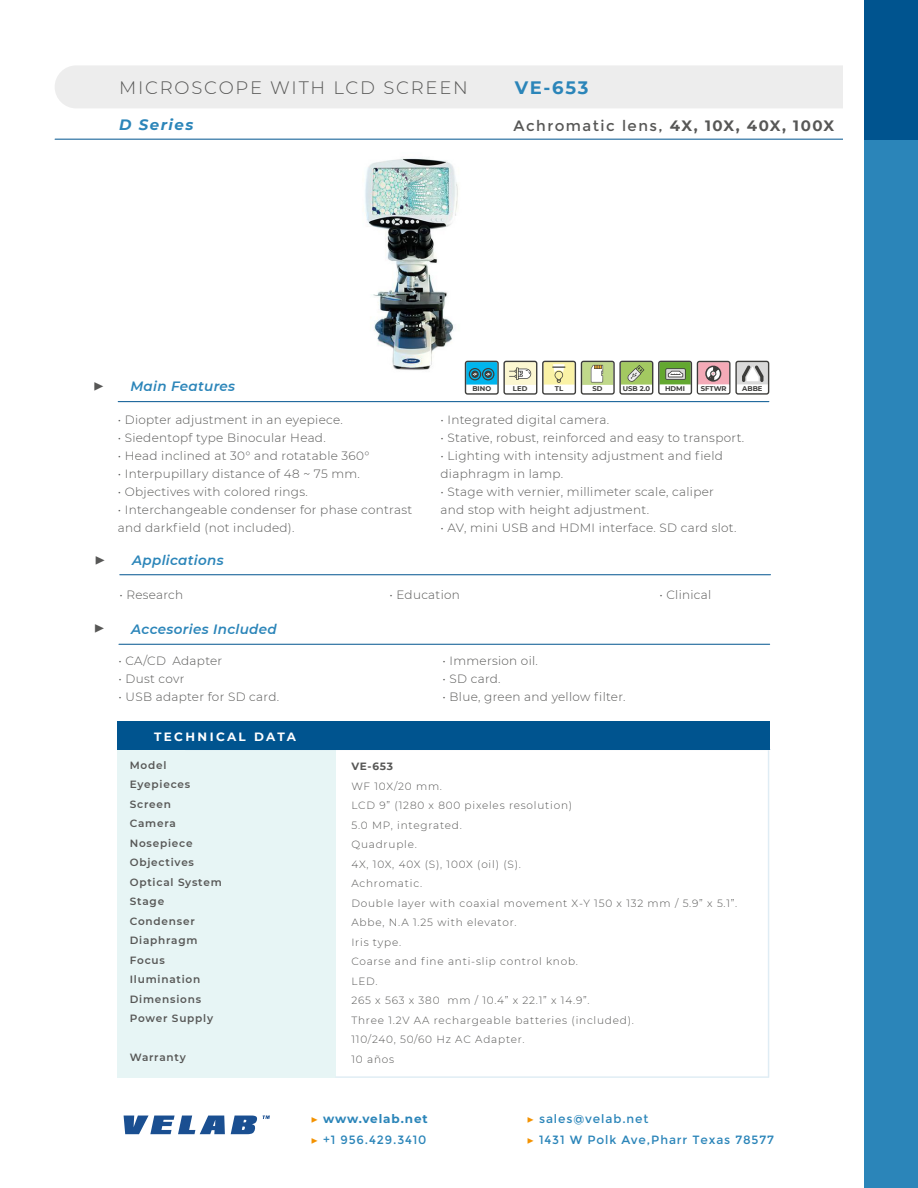
<style>
.page{position:relative;width:918px;height:1188px;background:#fff}
.page>*{position:absolute;margin:0;border:0;box-sizing:border-box;transform-origin:0 0}
.t1{font:300 18px "Montserrat";letter-spacing:.1em;color:#575756}
.t2{font:700 18px "Montserrat";color:#2b85b9}
.t3{font:18px "Minion Pro";color:#575756}
.t4{font:15px "Montserrat";letter-spacing:.1em;color:#575756}
.t5{font:italic 700 15px "Montserrat";letter-spacing:.1em;color:#2b85b9}
.t6{font:italic 600 13.5px "Montserrat";letter-spacing:.025em;color:#2b85b9}
.t7{font:300 12px/18px "Montserrat";letter-spacing:.025em;color:#575756}
.t8{font:12px "Montserrat";letter-spacing:.075em;color:#2b85b9}
.t9{font:700 12px "Montserrat";letter-spacing:.075em;color:#2b85b9}
.t10{font:700 12px "Montserrat";letter-spacing:.2em;color:#fff}
.t11{font:300 10.5px "Montserrat";letter-spacing:.075em;color:#575756}
.t12{font:600 10.5px "Montserrat";letter-spacing:.075em;color:#575756}
.t13{font:700 10.5px "Montserrat";color:#575756}
.t14{font:700 6.9px "Montserrat";color:#3d3d3b}
.s1{font-weight:700}
.s2{font-family:"Minion Pro";font-weight:400;color:#f39200}
.s3{font-family:"Minion Pro";color:#f39200}
</style>
<div class="page">
<div style="left:55px;top:65px;width:808px;height:43px;background:#ededed;border-radius:22px"></div>
<hr style="left:55px;top:139px;width:810px;height:1px;background:#00548f">
<div style="left:864px;top:140px;width:54px;height:1048px;background:#2b85b9"></div>
<div style="left:864px;top:0;width:54px;height:140px;background:#00548f"></div>
<div style="left:844px;top:1px;width:20px;height:1186px;background:#fff"></div>
<svg style="left:124px;top:1116px;width:101px;height:18px"></svg>
<svg style="left:231px;top:1116px;width:26px;height:18px"></svg>
<svg style="left:263px;top:1116px;width:7px;height:3px"></svg>
<div style="left:118px;top:751px;width:218px;height:327px;background:#e7f5f5"></div>
<hr style="left:768px;top:750px;width:1px;height:326px;background:#2b85b9">
<hr style="left:336px;top:1076px;width:433px;height:2px;background:#2b85b9">
<hr style="left:119px;top:644px;width:651px;height:1px;background:#00548f">
<hr style="left:120px;top:574px;width:651px;height:1px;background:#00548f">
<hr style="left:118px;top:401px;width:651px;height:1px;background:#00548f">
<div style="left:118px;top:721px;width:652px;height:29px;background:#00548f"></div>
<img style="left:365px;top:158px;width:148px;height:219px">
<svg style="left:465px;top:361px;width:304px;height:34px"></svg>
<p class="t1" style="left:119px;top:76px;width:350px">MICROSCOPE WITH LCD SCREEN</p>
<p class="t2" style="left:515px;top:75px;width:75px">VE-653</p>
<p class="t5" style="left:119px;top:114px;width:76px">D Series</p>
<p class="t4" style="left:513px;top:117px;width:322px">Achromatic lens, <span class="s1">4X, 10X, 40X, 100X</span></p>
<p class="t3" style="left:93px;top:373px;width:12px">▶</p>
<p class="t6" style="left:130px;top:377px;width:106px">Main Features</p>
<p class="t14" style="left:472px;top:384px;width:20px">BINO</p>
<p class="t14" style="left:513px;top:384px;width:16px">LED</p>
<p class="t14" style="left:555px;top:384px;width:10px">TL</p>
<p class="t14" style="left:592px;top:384px;width:12px">SD</p>
<p class="t14" style="left:623px;top:384px;width:29px">USB 2.0</p>
<p class="t14" style="left:665px;top:384px;width:21px">HDMI</p>
<p class="t14" style="left:701px;top:384px;width:27px">SFTWR</p>
<p class="t14" style="left:742px;top:384px;width:22px">ABBE</p>
<p class="t7" style="left:118px;top:410px;width:227px">• Diopter adjustment in an eyepiece.</p>
<p class="t7" style="left:118px;top:428px;width:210px">• Siedentopf type Binocular Head.</p>
<p class="t7" style="left:118px;top:446px;width:253px">• Head inclined at 30° and rotatable 360°</p>
<p class="t7" style="left:118px;top:464px;width:244px">• Interpupillary distance of 48 ~ 75 mm.</p>
<p class="t7" style="left:118px;top:482px;width:192px">• Objectives with colored rings.</p>
<p class="t7" style="left:118px;top:500px;width:296px">• Interchangeable condenser for phase contrast and darkfield (not included).</p>
<p class="t7" style="left:441px;top:410px;width:170px">• Integrated digital camera.</p>
<p class="t7" style="left:441px;top:428px;width:305px">• Stative, robust, reinforced and easy to transport.</p>
<p class="t7" style="left:441px;top:446px;width:284px">• Lighting with intensity adjustment and field diaphragm in lamp.</p>
<p class="t7" style="left:441px;top:482px;width:275px">• Stage with vernier, millimeter scale, caliper</p>
<p class="t7" style="left:441px;top:500px;width:210px">and stop with height adjustment.</p>
<p class="t7" style="left:441px;top:518px;width:298px">• AV, mini USB and HDMI interface. SD card slot.</p>
<p class="t3" style="left:95px;top:547px;width:12px">▶</p>
<p class="t6" style="left:132px;top:550px;width:93px">Applications</p>
<p class="t7" style="left:119px;top:585px;width:65px">• Research</p>
<p class="t7" style="left:389px;top:585px;width:72px">• Education</p>
<p class="t7" style="left:659px;top:585px;width:53px">• Clinical</p>
<p class="t3" style="left:94px;top:615px;width:12px">▶</p>
<p class="t6" style="left:131px;top:620px;width:147px">Accesories Included</p>
<p class="t7" style="left:119px;top:651px;width:105px">• CA/CD Adapter</p>
<p class="t7" style="left:443px;top:651px;width:97px">• Immersion oil.</p>
<p class="t7" style="left:119px;top:669px;width:67px">• Dust covr</p>
<p class="t7" style="left:443px;top:669px;width:60px">• SD card.</p>
<p class="t7" style="left:119px;top:687px;width:162px">• USB adapter for SD card.</p>
<p class="t7" style="left:443px;top:687px;width:185px">• Blue, green and yellow filter.</p>
<p class="t10" style="left:154px;top:728px;width:143px">TECHNICAL DATA</p>
<p class="t12" style="left:130px;top:758px;width:38px">Model</p>
<p class="t12" style="left:130px;top:777px;width:62px">Eyepieces</p>
<p class="t12" style="left:130px;top:797px;width:43px">Screen</p>
<p class="t12" style="left:130px;top:816px;width:48px">Camera</p>
<p class="t12" style="left:130px;top:836px;width:64px">Nosepiece</p>
<p class="t12" style="left:130px;top:855px;width:66px">Objectives</p>
<p class="t12" style="left:130px;top:875px;width:93px">Optical System</p>
<p class="t12" style="left:130px;top:894px;width:36px">Stage</p>
<p class="t12" style="left:130px;top:914px;width:67px">Condenser</p>
<p class="t12" style="left:130px;top:933px;width:69px">Diaphragm</p>
<p class="t12" style="left:130px;top:953px;width:37px">Focus</p>
<p class="t12" style="left:130px;top:972px;width:72px">Ilumination</p>
<p class="t12" style="left:130px;top:992px;width:73px">Dimensions</p>
<p class="t12" style="left:130px;top:1011px;width:85px">Power Supply</p>
<p class="t12" style="left:130px;top:1050px;width:57px">Warranty</p>
<p class="t13" style="left:351px;top:759px;width:43px">VE-653</p>
<p class="t11" style="left:351px;top:779px;width:92px">WF 10X/20 mm.</p>
<p class="t11" style="left:351px;top:799px;width:222px">LCD 9” (1280 x 800 pixeles resolution)</p>
<p class="t11" style="left:351px;top:818px;width:112px">5.0 MP, integrated.</p>
<p class="t11" style="left:351px;top:838px;width:67px">Quadruple.</p>
<p class="t11" style="left:351px;top:857px;width:171px">4X, 10X, 40X (S), 100X (oil) (S).</p>
<p class="t11" style="left:351px;top:877px;width:72px">Achromatic.</p>
<p class="t11" style="left:351px;top:896px;width:387px">Double layer with coaxial movement X-Y 150 x 132 mm / 5.9” x 5.1”.</p>
<p class="t11" style="left:351px;top:916px;width:167px">Abbe, N.A 1.25 with elevator.</p>
<p class="t11" style="left:351px;top:935px;width:51px">Iris type.</p>
<p class="t11" style="left:351px;top:955px;width:228px">Coarse and fine anti-slip control knob.</p>
<p class="t11" style="left:351px;top:974px;width:28px">LED.</p>
<p class="t11" style="left:351px;top:994px;width:240px">265 x 563 x 380 mm / 10.4” x 22.1” x 14.9”.</p>
<p class="t11" style="left:351px;top:1013px;width:284px">Three 1.2V AA rechargeable batteries (included).</p>
<p class="t11" style="left:351px;top:1033px;width:175px">110/240, 50/60 Hz AC Adapter.</p>
<p class="t11" style="left:351px;top:1052px;width:44px">10 años</p>
<p class="t9" style="left:311px;top:1110px;width:119px"><span class="s2">▶</span> www.velab.net</p>
<p class="t8" style="left:527px;top:1111px;width:123px"><span class="s3">▶</span> sales@velab.net</p>
<p class="t8" style="left:311px;top:1132px;width:117px"><span class="s3">▶</span> +1 956.429.3410</p>
<p class="t8" style="left:527px;top:1132px;width:249px"><span class="s3">▶</span> 1431 W Polk Ave,Pharr Texas 78577</p>
</div>
